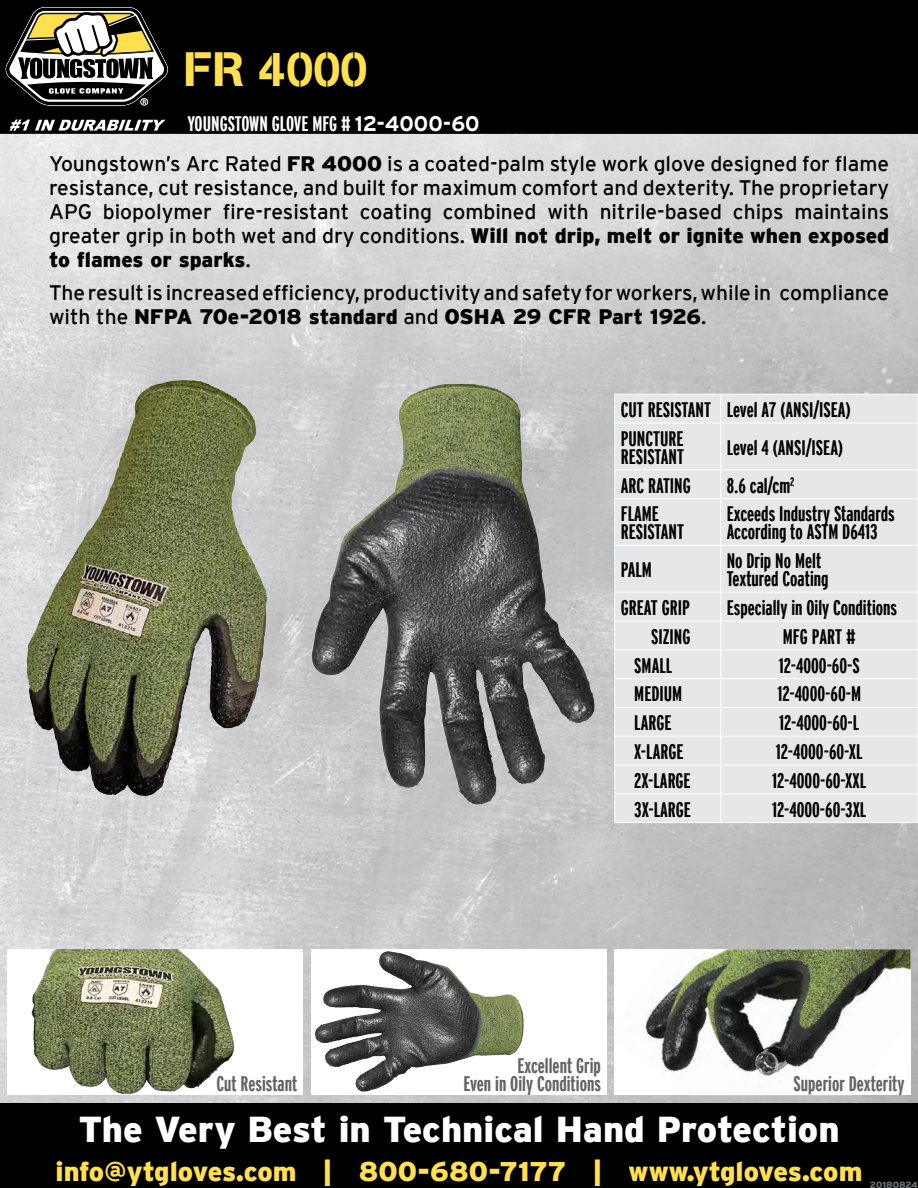
<style>
.page{position:relative;width:918px;height:1188px;background:#fff}
.page>*{position:absolute;margin:0;border:0;box-sizing:border-box;transform-origin:0 0}
.t1{font:48px "AG Book Stencil";letter-spacing:.01em;color:#ffe04e}
.t2{font:900 36px "Interstate";color:#fff}
.t3{font:900 27px "Interstate";color:#ffe04e}
.t4{font:21px/24px "Interstate";color:#000001;text-align:justify}
.t5{font:700 extra-condensed 21px/18px "Interstate";color:#000001}
.t6{font:700 extra-condensed 21px "Interstate";color:#636366}
.t7{font:700 extra-condensed 21px "Interstate";letter-spacing:-.005em;color:#fff}
.t8{font:900 9px "Interstate";color:#686f71}
.s1{font-stretch:normal}
.s2{font-weight:900}
</style>
<div class="page">
<div style="left:0;top:0;width:918px;height:133px;background:#000001"></div>
<img style="left:0;top:133px;width:918px;height:971px">
<svg style="left:10px;top:120px;width:155px;height:11px"></svg>
<svg style="left:5px;top:6px;width:164px;height:101px"></svg>
<div style="left:140px;top:98px;width:8px;height:7px;border:1px solid #fff;border-radius:50%"></div>
<div style="left:0;top:1104px;width:918px;height:84px;background:#000001"></div>
<div style="left:311px;top:949px;width:296px;height:146px;background:#fff"></div>
<img style="left:314px;top:951px;width:210px;height:141px">
<div style="left:8px;top:949px;width:295px;height:146px;background:#fff"></div>
<img style="left:31px;top:949px;width:204px;height:145px">
<img style="left:615px;top:949px;width:296px;height:146px">
<img style="left:25px;top:386px;width:191px;height:410px">
<div style="left:616px;top:395px;width:301px;height:427px;background:#e6e7e9"></div>
<hr style="left:615px;top:394px;width:106px;height:1px;background:#fff">
<svg style="left:615px;top:395px;width:1px;height:28px"></svg>
<hr style="left:721px;top:394px;width:197px;height:1px;background:#fff">
<svg style="left:720px;top:395px;width:1px;height:28px"></svg>
<svg style="left:917px;top:395px;width:1px;height:28px"></svg>
<hr style="left:615px;top:423px;width:106px;height:1px;background:#fff">
<hr style="left:615px;top:423px;width:1px;height:47px;background:#fff">
<hr style="left:721px;top:423px;width:197px;height:1px;background:#fff">
<hr style="left:720px;top:423px;width:1px;height:47px;background:#fff">
<hr style="left:917px;top:423px;width:1px;height:47px;background:#fff">
<hr style="left:615px;top:470px;width:106px;height:1px;background:#fff">
<svg style="left:615px;top:470px;width:1px;height:28px"></svg>
<hr style="left:721px;top:470px;width:197px;height:1px;background:#fff">
<svg style="left:720px;top:471px;width:1px;height:27px"></svg>
<svg style="left:917px;top:471px;width:1px;height:27px"></svg>
<hr style="left:615px;top:498px;width:106px;height:1px;background:#fff">
<hr style="left:615px;top:499px;width:1px;height:46px;background:#fff">
<hr style="left:721px;top:498px;width:197px;height:1px;background:#fff">
<hr style="left:720px;top:499px;width:1px;height:46px;background:#fff">
<hr style="left:917px;top:499px;width:1px;height:46px;background:#fff">
<hr style="left:615px;top:545px;width:106px;height:1px;background:#fff">
<hr style="left:615px;top:546px;width:1px;height:46px;background:#fff">
<hr style="left:721px;top:545px;width:197px;height:1px;background:#fff">
<hr style="left:720px;top:546px;width:1px;height:46px;background:#fff">
<hr style="left:917px;top:546px;width:1px;height:46px;background:#fff">
<hr style="left:615px;top:592px;width:106px;height:1px;background:#fff">
<hr style="left:721px;top:592px;width:197px;height:1px;background:#fff">
<hr style="left:615px;top:765px;width:106px;height:1px;background:#fff">
<hr style="left:721px;top:765px;width:197px;height:1px;background:#fff">
<hr style="left:615px;top:794px;width:106px;height:1px;background:#fff">
<hr style="left:721px;top:794px;width:197px;height:1px;background:#fff">
<hr style="left:615px;top:822px;width:106px;height:1px;background:#fff">
<hr style="left:721px;top:822px;width:197px;height:1px;background:#fff">
<hr style="left:615px;top:621px;width:106px;height:1px;background:#fff">
<hr style="left:721px;top:621px;width:197px;height:1px;background:#fff">
<hr style="left:615px;top:650px;width:106px;height:1px;background:#fff">
<hr style="left:721px;top:650px;width:197px;height:1px;background:#fff">
<hr style="left:615px;top:678px;width:106px;height:1px;background:#fff">
<hr style="left:721px;top:678px;width:197px;height:1px;background:#fff">
<hr style="left:615px;top:707px;width:106px;height:1px;background:#fff">
<svg style="left:615px;top:593px;width:1px;height:229px"></svg>
<hr style="left:721px;top:707px;width:197px;height:1px;background:#fff">
<svg style="left:720px;top:593px;width:1px;height:229px"></svg>
<svg style="left:917px;top:593px;width:1px;height:229px"></svg>
<hr style="left:615px;top:736px;width:106px;height:1px;background:#fff">
<hr style="left:721px;top:736px;width:197px;height:1px;background:#fff">
<p class="t1" style="left:183px;top:40px;width:185px">FR 4000</p>
<p class="t7" style="left:187px;top:112px;width:294px">YOUNGSTOWN GLOVE MFG # <span class="s1">12-4000-60</span></p>
<p class="t4" style="left:49px;top:151px;width:842px">Youngstown’s Arc Rated <span class="s2">FR 4000</span> is a coated-palm style work glove designed for flame resistance, cut resistance, and built for maximum comfort and dexterity. The proprietary APG biopolymer fire-resistant coating combined with nitrile-based chips maintains greater grip in both wet and dry conditions. <span class="s2">Will not drip, melt or ignite when exposed to flames or sparks</span>.</p>
<p class="t4" style="left:49px;top:280px;width:842px">The result is increased efficiency, productivity and safety for workers, while in compliance with the <span class="s2">NFPA 70e-2018 standard</span> and <span class="s2">OSHA 29 CFR Part 1926</span>.</p>
<p class="t5" style="left:621px;top:401px;width:92px">CUT RESISTANT</p>
<p class="t5" style="left:727px;top:401px;width:126px">Level A7 (ANSI/ISEA)</p>
<p class="t5" style="left:621px;top:429px;width:65px">PUNCTURE<br>RESISTANT</p>
<p class="t5" style="left:727px;top:438px;width:118px">Level 4 (ANSI/ISEA)</p>
<p class="t5" style="left:621px;top:476px;width:72px">ARC RATING</p>
<p class="t5" style="left:727px;top:476px;width:69px">8.6 cal/cm<sup>2</sup></p>
<p class="t5" style="left:621px;top:505px;width:40px">FLAME</p>
<p class="t5" style="left:621px;top:523px;width:65px">RESISTANT</p>
<p class="t5" style="left:727px;top:505px;width:169px">Exceeds Industry Standards</p>
<p class="t5" style="left:727px;top:523px;width:152px">According to ASTM D6413</p>
<p class="t5" style="left:621px;top:561px;width:33px">PALM</p>
<p class="t5" style="left:727px;top:552px;width:96px">No Drip No Melt</p>
<p class="t5" style="left:727px;top:570px;width:103px">Textured Coating</p>
<p class="t5" style="left:621px;top:599px;width:71px">GREAT GRIP</p>
<p class="t5" style="left:727px;top:599px;width:172px">Especially in Oily Conditions</p>
<p class="t5" style="left:651px;top:627px;width:41px">SIZING</p>
<p class="t5" style="left:783px;top:627px;width:74px">MFG PART #</p>
<p class="t5" style="left:634px;top:656px;width:39px">SMALL</p>
<p class="t5" style="left:779px;top:656px;width:82px">12-4000-60-S</p>
<p class="t5" style="left:634px;top:685px;width:49px">MEDIUM</p>
<p class="t5" style="left:777px;top:685px;width:85px">12-4000-60-M</p>
<p class="t5" style="left:634px;top:714px;width:39px">LARGE</p>
<p class="t5" style="left:779px;top:714px;width:82px">12-4000-60-L</p>
<p class="t5" style="left:634px;top:742px;width:51px">X-LARGE</p>
<p class="t5" style="left:776px;top:742px;width:88px">12-4000-60-XL</p>
<p class="t5" style="left:634px;top:771px;width:58px">2X-LARGE</p>
<p class="t5" style="left:772px;top:771px;width:96px">12-4000-60-XXL</p>
<p class="t5" style="left:634px;top:800px;width:58px">3X-LARGE</p>
<p class="t5" style="left:772px;top:800px;width:96px">12-4000-60-3XL</p>
<p class="t6" style="left:517px;top:1054px;width:85px">Excellent Grip</p>
<p class="t6" style="left:216px;top:1072px;width:82px">Cut Resistant</p>
<p class="t6" style="left:463px;top:1072px;width:139px">Even in Oily Conditions</p>
<p class="t6" style="left:794px;top:1072px;width:112px">Superior Dexterity</p>
<p class="t2" style="left:78px;top:1108px;width:763px">The Very Best in Technical Hand Protection</p>
<p class="t3" style="left:56px;top:1156px;width:808px">info@ytgloves.com | 800-680-7177 | www.ytgloves.com</p>
<p class="t8" style="left:870px;top:1180px;width:50px">20180824</p>
</div>
